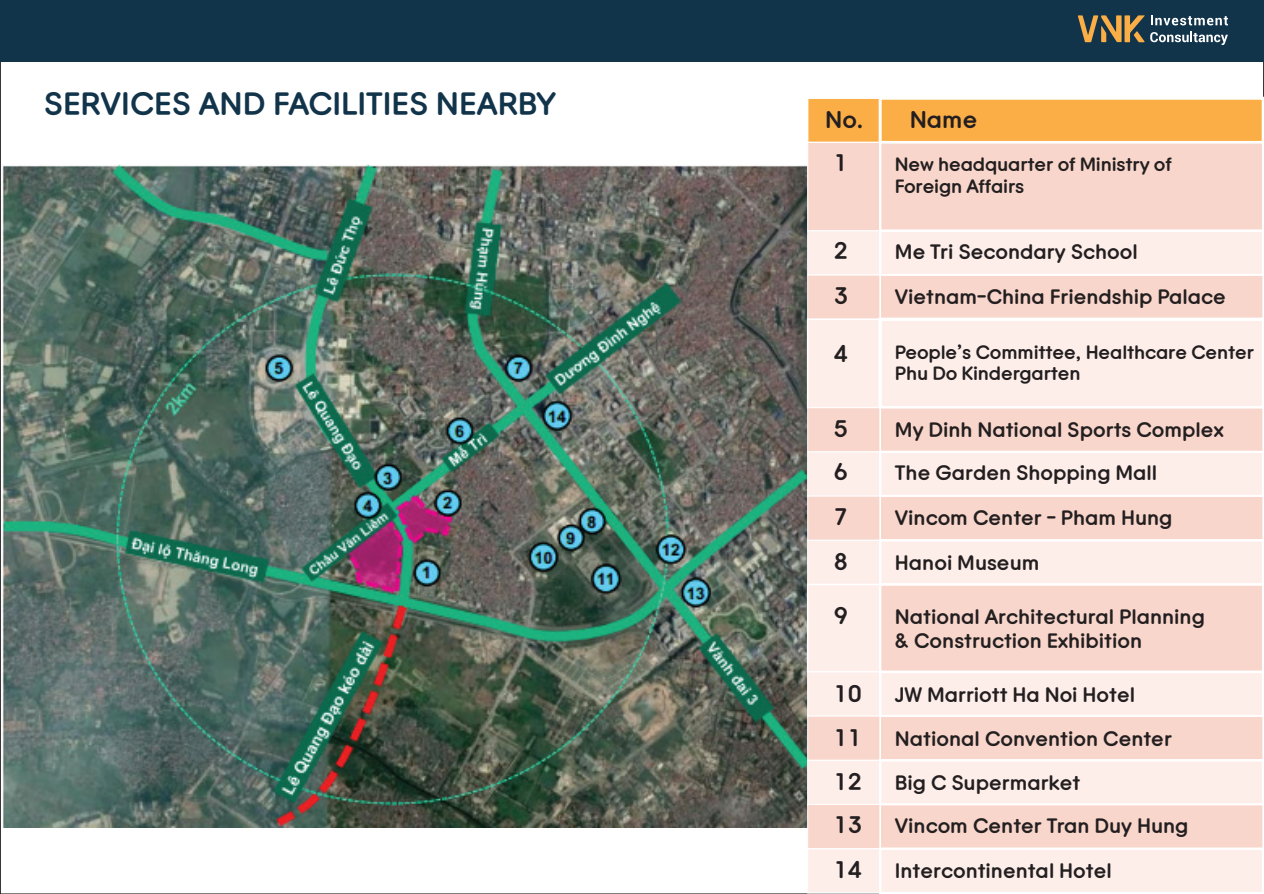
<style>
.page{position:relative;width:1264px;height:894px;background:#fff}
.page>*{position:absolute;margin:0;border:0;box-sizing:border-box;transform-origin:0 0}
.t1{font:30.15px "Typo Dodam M";color:#12344b}
.t2{font:22.5px/44.1px "Typo Dodam M";color:#231f20;text-align:justify}
.t3{font:19.5px/23.4px "Typo Dodam M";color:#231f20}
.t4{font:18px/21.6px "Typo Dodam M";letter-spacing:-.01em;color:#231f20}
</style>
<div class="page">
<div style="left:0;top:0;width:1264px;height:61px;background:#12344b"></div>
<svg style="left:1078px;top:15px;width:66px;height:27px"></svg>
<svg style="left:1151px;top:15px;width:77px;height:10px"></svg>
<svg style="left:1150px;top:31px;width:78px;height:14px"></svg>
<img style="left:0;top:163px;width:807px;height:664px">
<div style="left:807px;top:97px;width:86px;height:46px;background:#fbae45;border:1px solid #fff"></div>
<div style="left:878px;top:97px;width:386px;height:47px;background:#fbae45;border:3px solid #fff"></div>
<div style="left:807px;top:142px;width:86px;height:89px;background:#f9d6cb;border:1px solid #fff"></div>
<div style="left:879px;top:141px;width:385px;height:91px;background:#f9d6cb;border:2px solid #fff"></div>
<div style="left:807px;top:230px;width:86px;height:45px;background:#fdeeea;border:1px solid #fff"></div>
<div style="left:879px;top:229px;width:385px;height:47px;background:#fdeeea;border:2px solid #fff"></div>
<div style="left:807px;top:274px;width:86px;height:45px;background:#f9d6cb;border:1px solid #fff"></div>
<div style="left:879px;top:274px;width:385px;height:46px;background:#f9d6cb;border:2px solid #fff"></div>
<div style="left:807px;top:318px;width:86px;height:90px;background:#fdeeea;border:2px solid #fff"></div>
<svg style="left:878px;top:317px;width:386px;height:90px;background:#fdeeeb"></svg>
<div style="left:807px;top:407px;width:86px;height:45px;background:#f9d6cb;border:1px solid #fff"></div>
<div style="left:879px;top:407px;width:385px;height:45px;background:#f9d6cb;border:2px solid #fff"></div>
<div style="left:807px;top:451px;width:86px;height:45px;background:#fdeeea;border:1px solid #fff"></div>
<div style="left:879px;top:450px;width:385px;height:47px;background:#fdeeea;border:2px solid #fff"></div>
<div style="left:807px;top:495px;width:86px;height:45px;background:#f9d6cb;border:1px solid #fff"></div>
<div style="left:879px;top:495px;width:385px;height:46px;background:#f9d6cb;border:2px solid #fff"></div>
<div style="left:807px;top:539px;width:86px;height:46px;background:#fdeeea;border:1px solid #fff"></div>
<div style="left:807px;top:583px;width:86px;height:89px;background:#fdeeea;border:2px solid #fff"></div>
<div style="left:879px;top:539px;width:385px;height:46px;background:#fdeeea;border:2px solid #fff"></div>
<div style="left:879px;top:583px;width:385px;height:89px;background:#f9d6cb;border:2px solid #fff"></div>
<div style="left:807px;top:671px;width:86px;height:45px;background:#fdeeea;border:1px solid #fff"></div>
<div style="left:879px;top:670px;width:385px;height:47px;background:#fdeeea;border:2px solid #fff"></div>
<div style="left:807px;top:715px;width:86px;height:45px;background:#f9d6cb;border:1px solid #fff"></div>
<div style="left:879px;top:715px;width:385px;height:45px;background:#f9d6cb;border:2px solid #fff"></div>
<div style="left:807px;top:759px;width:86px;height:45px;background:#fdeeea;border:1px solid #fff"></div>
<div style="left:879px;top:758px;width:385px;height:47px;background:#fdeeea;border:2px solid #fff"></div>
<div style="left:807px;top:803px;width:86px;height:45px;background:#f9d6cb;border:1px solid #fff"></div>
<div style="left:879px;top:803px;width:385px;height:46px;background:#f9d6cb;border:2px solid #fff"></div>
<div style="left:807px;top:847px;width:86px;height:46px;background:#fdeeea;border:1px solid #fff"></div>
<div style="left:879px;top:847px;width:385px;height:46px;background:#fdeeea;border:2px solid #fff"></div>
<h1 class="t1" style="left:44px;top:89px;width:514px">SERVICES AND FACILITIES NEARBY</h1>
<p class="t2" style="left:825px;top:99px;width:41px;line-height:43.5px;text-align:center">No.<br>1</p>
<p class="t2" style="left:833px;top:229px;width:16px;line-height:45px">2<br>3</p>
<p class="t2" style="left:833px;top:333px;width:16px">4</p>
<p class="t2" style="left:833px;top:407px;width:16px;line-height:44.5px">5<br>6<br>7<br>8</p>
<p class="t2" style="left:833px;top:595px;width:16px">9</p>
<p class="t2" style="left:833px;top:672px;width:30px">10<br>11<br>12<br>13<br>14</p>
<p class="t2" style="left:909px;top:98px;width:69px">Name</p>
<p class="t4" style="left:895px;top:155px;width:278px">New headquarter of Ministry of<br>Foreign Affairs</p>
<p class="t3" style="left:895px;top:241px;width:244px">Me Tri Secondary School</p>
<p class="t3" style="left:895px;top:286px;width:332px">Vietnam-China Friendship Palace</p>
<p class="t4" style="left:895px;top:342px;width:361px">People’s Committee, Healthcare Center<br>Phu Do Kindergarten</p>
<p class="t3" style="left:895px;top:419px;width:330px">My Dinh National Sports Complex</p>
<p class="t3" style="left:895px;top:462px;width:264px">The Garden Shopping Mall</p>
<p class="t3" style="left:895px;top:507px;width:279px">Vincom Center - Pham Hung</p>
<p class="t3" style="left:895px;top:552px;width:146px">Hanoi Museum</p>
<p class="t3" style="left:895px;top:606px;width:311px">National Architectural Planning &amp; Construction Exhibition</p>
<p class="t3" style="left:895px;top:684px;width:242px">JW Marriott Ha Noi Hotel</p>
<p class="t3" style="left:895px;top:727px;width:278px">National Convention Center</p>
<p class="t3" style="left:895px;top:772px;width:187px">Big C Supermarket</p>
<p class="t3" style="left:895px;top:815px;width:295px">Vincom Center Tran Duy Hung</p>
<p class="t3" style="left:895px;top:860px;width:218px">Intercontinental Hotel</p>
</div>
